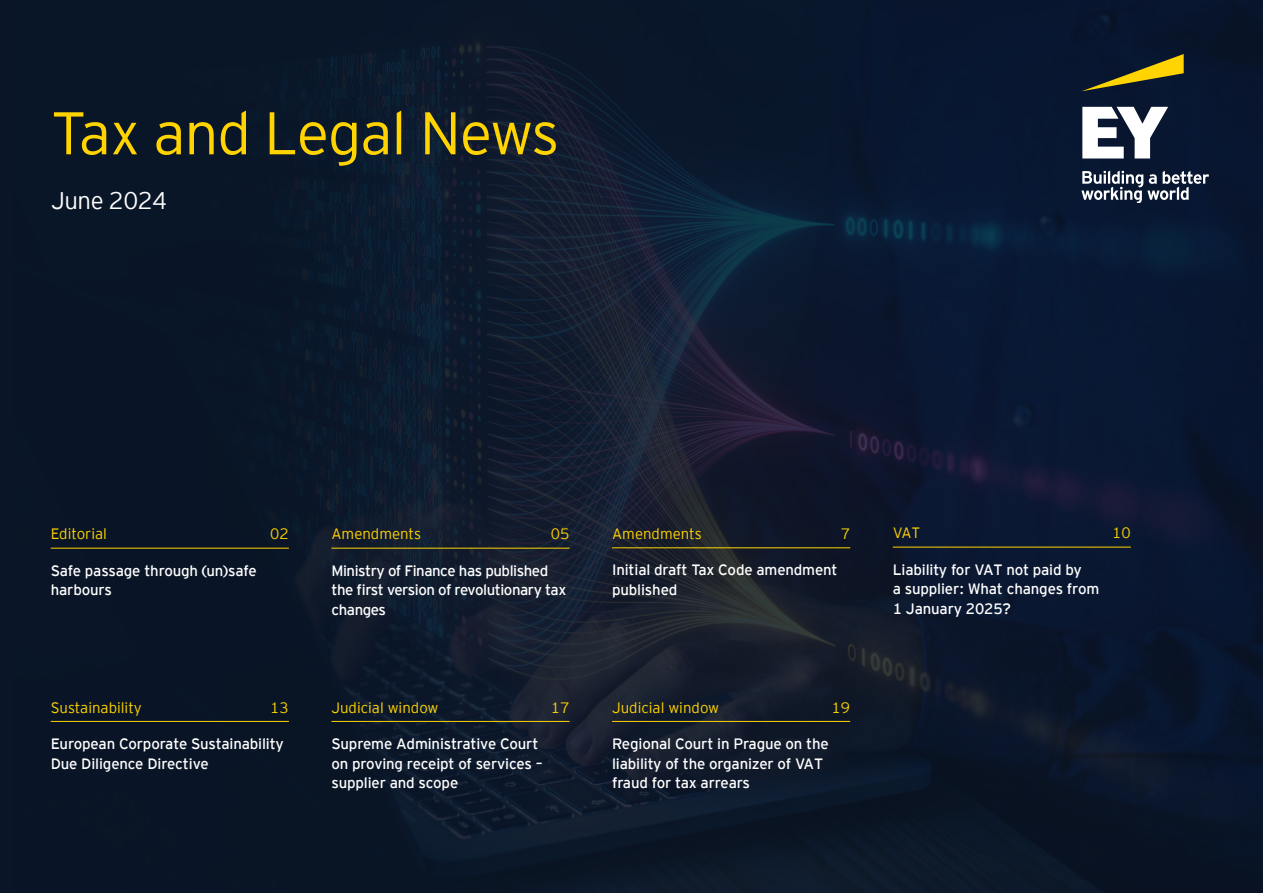
<style>
.page{position:relative;width:1263px;height:893px;background:#fff}
.page>*{position:absolute;margin:0;border:0;box-sizing:border-box;transform-origin:0 0}
.t1{font:300 60px "EY Interstate";letter-spacing:-.02em;color:#ffd400}
.t2{font:300 24px "EY Interstate";letter-spacing:-.02em;color:#fff}
.t3{font:15px/19.5px "EY Interstate";letter-spacing:-.01em;color:#fff}
.t4{font:300 15px "EY Interstate";color:#ffd400}
.t5{font:15px/19.5px "EY Interstate";letter-spacing:-.03em;color:#fff}
</style>
<div class="page">
<img style="left:0;top:0;width:1263px;height:893px">
<svg style="left:1081px;top:54px;width:103px;height:37px;background:#474723"></svg>
<svg style="left:1081px;top:107px;width:128px;height:95px"></svg>
<hr style="left:51px;top:548px;width:238px;height:1px;background:#ffd400">
<hr style="left:331px;top:548px;width:239px;height:1px;background:#ffd400">
<hr style="left:612px;top:547px;width:238px;height:1px;background:#ffd400">
<hr style="left:51px;top:721px;width:238px;height:1px;background:#ffd400">
<hr style="left:331px;top:721px;width:239px;height:1px;background:#ffd400">
<hr style="left:893px;top:547px;width:238px;height:1px;background:#ffd400">
<hr style="left:612px;top:721px;width:238px;height:1px;background:#ffd400">
<h1 class="t1" style="left:51px;top:90px;width:510px">Tax and Legal News</h1>
<h2 class="t2" style="left:51px;top:183px;width:118px">June 2024</h2>
<p class="t4" style="left:51px;top:523px;width:58px">Editorial</p>
<p class="t4" style="left:270px;top:523px;width:20px">02</p>
<p class="t3" style="left:51px;top:560px;width:207px">Safe passage through (un)safe harbours</p>
<p class="t4" style="left:51px;top:696px;width:92px">Sustainability</p>
<p class="t4" style="left:270px;top:696px;width:20px">13</p>
<p class="t3" style="left:51px;top:733px;width:234px">European Corporate Sustainability<br>Due Diligence Directive</p>
<p class="t4" style="left:331px;top:523px;width:91px">Amendments</p>
<p class="t4" style="left:551px;top:523px;width:20px">05</p>
<p class="t5" style="left:331px;top:560px;width:236px">Ministry of Finance has published the first version of revolutionary tax changes</p>
<p class="t4" style="left:331px;top:696px;width:109px">Judicial window</p>
<p class="t4" style="left:551px;top:696px;width:20px">17</p>
<p class="t3" style="left:331px;top:733px;width:213px">Supreme Administrative Court on proving receipt of services – supplier and scope</p>
<p class="t4" style="left:612px;top:523px;width:91px">Amendments</p>
<p class="t4" style="left:841px;top:523px;width:11px">7</p>
<p class="t3" style="left:612px;top:559px;width:227px">Initial draft Tax Code amendment published</p>
<p class="t4" style="left:612px;top:696px;width:109px">Judicial window</p>
<p class="t4" style="left:832px;top:696px;width:20px">19</p>
<p class="t3" style="left:612px;top:733px;width:218px">Regional Court in Prague on the liability of the organizer of VAT fraud for tax arrears</p>
<p class="t4" style="left:893px;top:522px;width:29px">VAT</p>
<p class="t4" style="left:1112px;top:522px;width:20px">10</p>
<p class="t3" style="left:893px;top:559px;width:208px">Liability for VAT not paid by<br>a supplier: What changes from<br>1 January 2025?</p>
</div>
